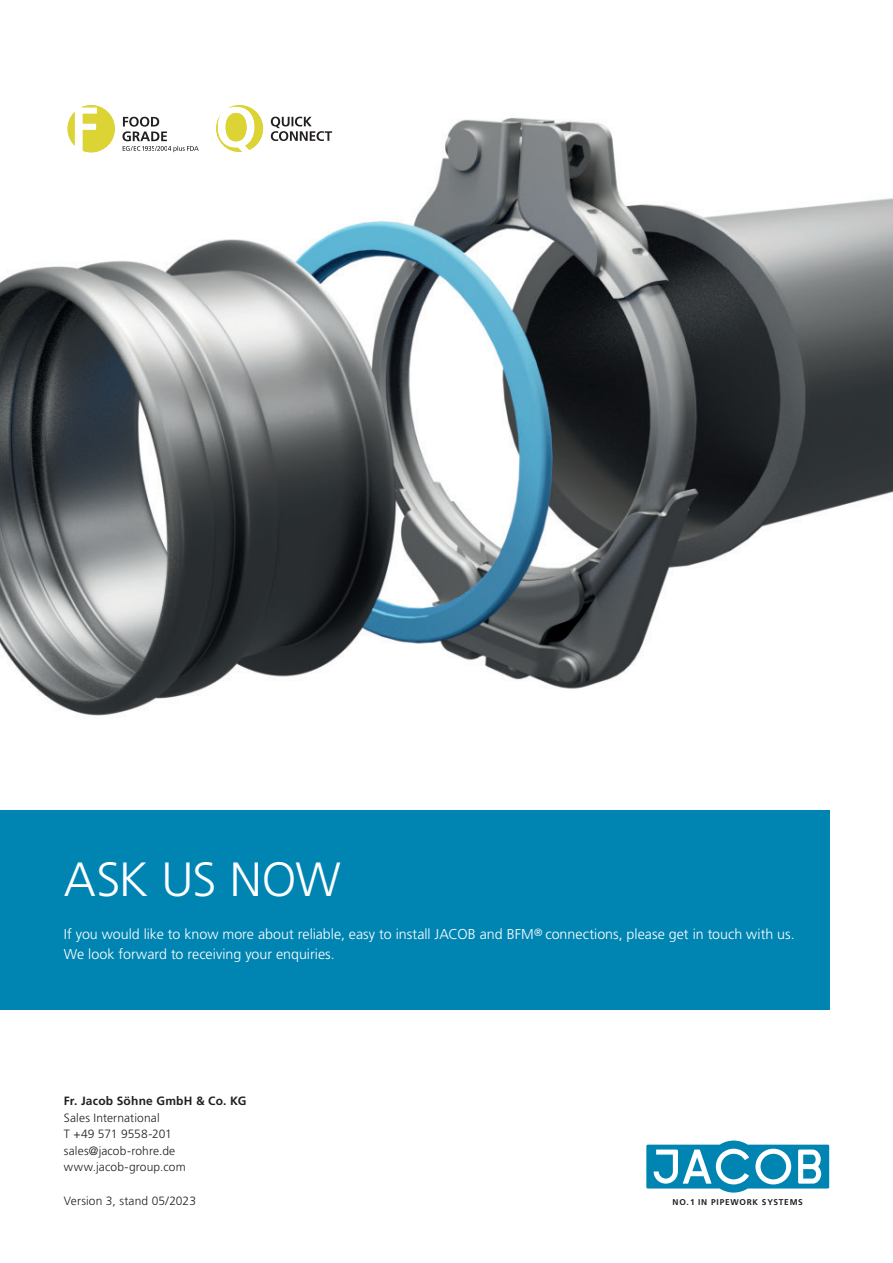
<style>
.page{position:relative;width:893px;height:1263px;background:#fff}
.page>*{position:absolute;margin:0;border:0;box-sizing:border-box;transform-origin:0 0}
.t1{font:300 48px "Frutiger LT Pro";letter-spacing:-.02em;color:#fff}
.t2{font:300 14.25px/19.5px "Frutiger LT Pro";color:#fff}
.t3{font:300 12px/16.5px "Frutiger LT Pro";letter-spacing:.01em;color:#231f20}
.t4{font:700 12px "Frutiger LT Pro";letter-spacing:.02em;color:#231f20}
.t5{font:300 12px "Frutiger LT Std";letter-spacing:.01em;color:#231f20}
.t6{font:700 8.4px "Frutiger 65";letter-spacing:.085em;color:#231f20}
</style>
<div class="page">
<div style="left:0;top:810px;width:829px;height:199px;background:#0085b3"></div>
<img style="left:0;top:116px;width:893px;height:600px">
<img style="left:68px;top:105px;width:47px;height:47px">
<img style="left:123px;top:117px;width:36px;height:10px">
<img style="left:122px;top:131px;width:37px;height:10px">
<svg style="left:123px;top:132px;width:76px;height:20px"></svg>
<img style="left:271px;top:117px;width:31px;height:11px">
<svg style="left:304px;top:117px;width:8px;height:9px"></svg>
<img style="left:271px;top:131px;width:17px;height:10px">
<img style="left:290px;top:131px;width:18px;height:10px">
<img style="left:310px;top:131px;width:14px;height:10px">
<svg style="left:325px;top:131px;width:7px;height:10px"></svg>
<img style="left:216px;top:105px;width:47px;height:47px">
<svg style="left:646px;top:1140px;width:183px;height:52px"></svg>
<h1 class="t1" style="left:64px;top:851px;width:278px">ASK US NOW</h1>
<p class="t2" style="left:64px;top:925px;width:732px">If you would like to know more about reliable, easy to install JACOB and BFM<sup>®</sup> connections, please get in touch with us.<br>We look forward to receiving your enquiries.</p>
<p class="t4" style="left:64px;top:1094px;width:184px">Fr. Jacob Söhne GmbH &amp; Co. KG</p>
<p class="t3" style="left:64px;top:1109px;width:123px">Sales International<br>T +49 571 9558-201 sales@jacob-rohre.de www.jacob-group.com</p>
<p class="t5" style="left:64px;top:1194px;width:134px">Version 3, stand 05/2023</p>
<p class="t6" style="left:673px;top:1197px;width:132px">NO. 1 IN PIPEWORK SYSTEMS</p>
</div>
